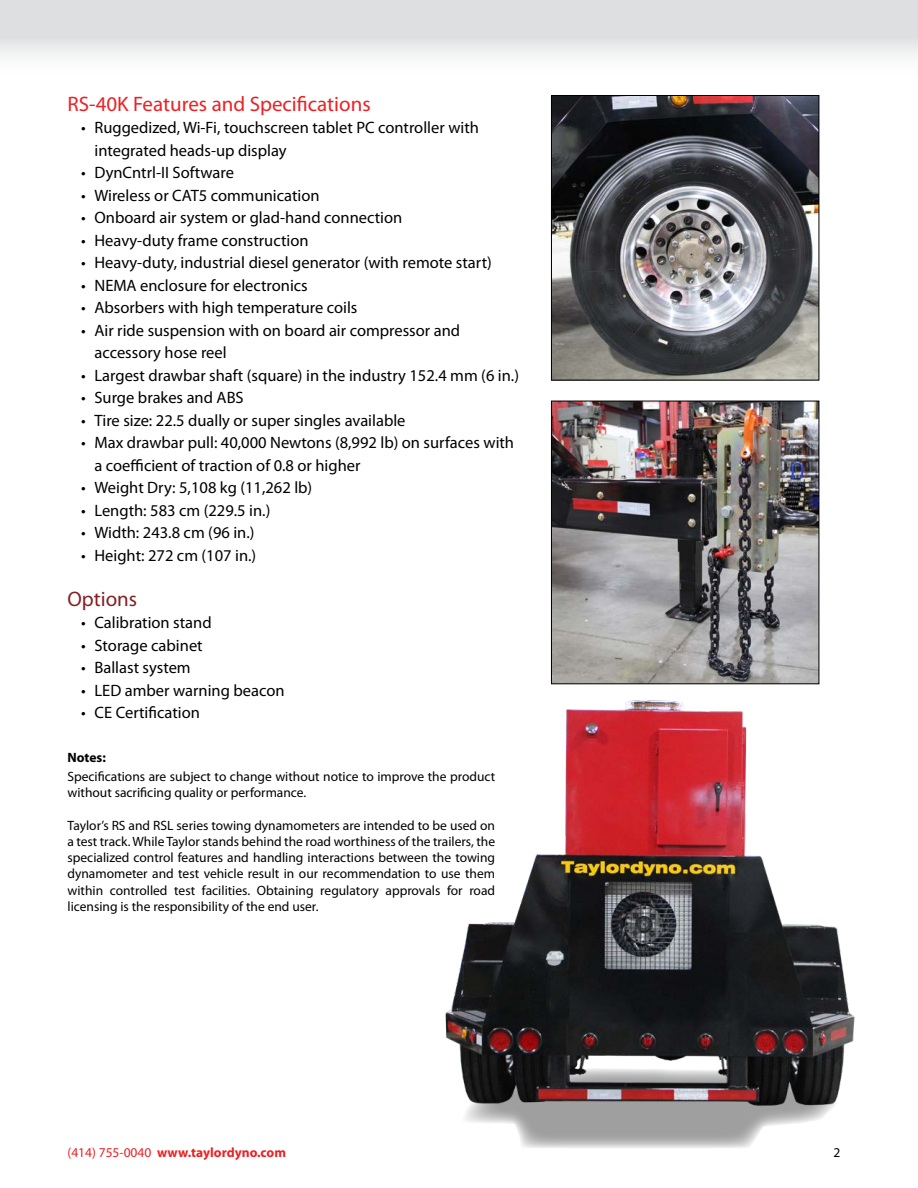
<style>
.page{position:relative;width:918px;height:1188px;background:#fff}
.page>*{position:absolute;margin:0;border:0;box-sizing:border-box;transform-origin:0 0}
.t1{font:21px "Myriad Pro";color:#ed2024}
.t2{font:21px "Myriad Pro";color:#852024}
.t3{font:16.5px/22.5px "Myriad Pro";color:#000}
.t4{font:13.5px/16.2px "Myriad Pro";color:#000}
.t5{font:700 13.5px "Myriad Pro";color:#ed2024}
.t6{font:700 13.5px "Myriad Pro";color:#000}
.s1{font-weight:400}
</style>
<div class="page">
<div style="left:0;top:0;width:918px;height:78px;background:linear-gradient(to bottom,#d4d5d7,#fdfdfd)"></div>
<img style="left:553px;top:403px;width:264px;height:279px">
<div style="left:551px;top:401px;width:268px;height:283px;border:1px solid #000"></div>
<img style="left:445px;top:700px;width:410px;height:448px">
<img style="left:553px;top:97px;width:264px;height:281px">
<div style="left:551px;top:95px;width:268px;height:285px;border:1px solid #000"></div>
<p class="t1" style="left:68px;top:91px;width:305px">RS-40K Features and Specifications</p>
<p class="t3" style="left:94px;top:116px;width:386px;text-indent:-14px">• Ruggedized, Wi-Fi, touchscreen tablet PC controller with integrated heads-up display</p>
<p class="t3" style="left:81px;top:161px;width:154px">• DynCntrl-II Software</p>
<p class="t3" style="left:81px;top:184px;width:240px">• Wireless or CAT5 communication</p>
<p class="t3" style="left:81px;top:206px;width:323px">• Onboard air system or glad-hand connection</p>
<p class="t3" style="left:81px;top:229px;width:229px">• Heavy-duty frame construction</p>
<p class="t3" style="left:81px;top:251px;width:412px">• Heavy-duty, industrial diesel generator (with remote start)</p>
<p class="t3" style="left:81px;top:274px;width:228px">• NEMA enclosure for electronics</p>
<p class="t3" style="left:81px;top:296px;width:278px">• Absorbers with high temperature coils</p>
<p class="t3" style="left:94px;top:319px;width:367px;text-indent:-14px">• Air ride suspension with on board air compressor and accessory hose reel</p>
<p class="t3" style="left:81px;top:364px;width:440px">• Largest drawbar shaft (square) in the industry 152.4 mm (6 in.)</p>
<p class="t3" style="left:81px;top:386px;width:164px">• Surge brakes and ABS</p>
<p class="t3" style="left:81px;top:409px;width:326px">• Tire size: 22.5 dually or super singles available</p>
<p class="t3" style="left:94px;top:431px;width:421px;text-indent:-14px">• Max drawbar pull: 40,000 Newtons (8,992 lb) on surfaces with a coefficient of traction of 0.8 or higher</p>
<p class="t3" style="left:81px;top:476px;width:233px">• Weight Dry: 5,108 kg (11,262 lb)</p>
<p class="t3" style="left:81px;top:499px;width:191px">• Length: 583 cm (229.5 in.)</p>
<p class="t3" style="left:81px;top:521px;width:175px">• Width: 243.8 cm (96 in.)</p>
<p class="t3" style="left:81px;top:544px;width:177px">• Height: 272 cm (107 in.)</p>
<p class="t2" style="left:68px;top:586px;width:71px">Options</p>
<p class="t3" style="left:81px;top:611px;width:132px">• Calibration stand</p>
<p class="t3" style="left:81px;top:634px;width:123px">• Storage cabinet</p>
<p class="t3" style="left:81px;top:656px;width:111px">• Ballast system</p>
<p class="t3" style="left:81px;top:679px;width:205px">• LED amber warning beacon</p>
<p class="t3" style="left:81px;top:701px;width:120px">• CE Certification</p>
<p class="t6" style="left:68px;top:749px;width:40px">Notes:</p>
<p class="t4" style="left:68px;top:768px;width:429px">Specifications are subject to change without notice to improve the product without sacrificing quality or performance.</p>
<p class="t4" style="left:68px;top:817px;width:429px;text-align:justify">Taylor’s RS and RSL series towing dynamometers are intended to be used on a test track. While Taylor stands behind the road worthiness of the trailers, the specialized control features and handling interactions between the towing dynamometer and test vehicle result in our recommendation to use them within controlled test facilities. Obtaining regulatory approvals for road licensing is the responsibility of the end user.</p>
<p class="t5" style="left:68px;top:1143px;width:220px"><span class="s1">(414) 755-0040</span> www.taylordyno.com</p>
<p class="t4" style="left:834px;top:1144px;width:8px">2</p>
</div>
